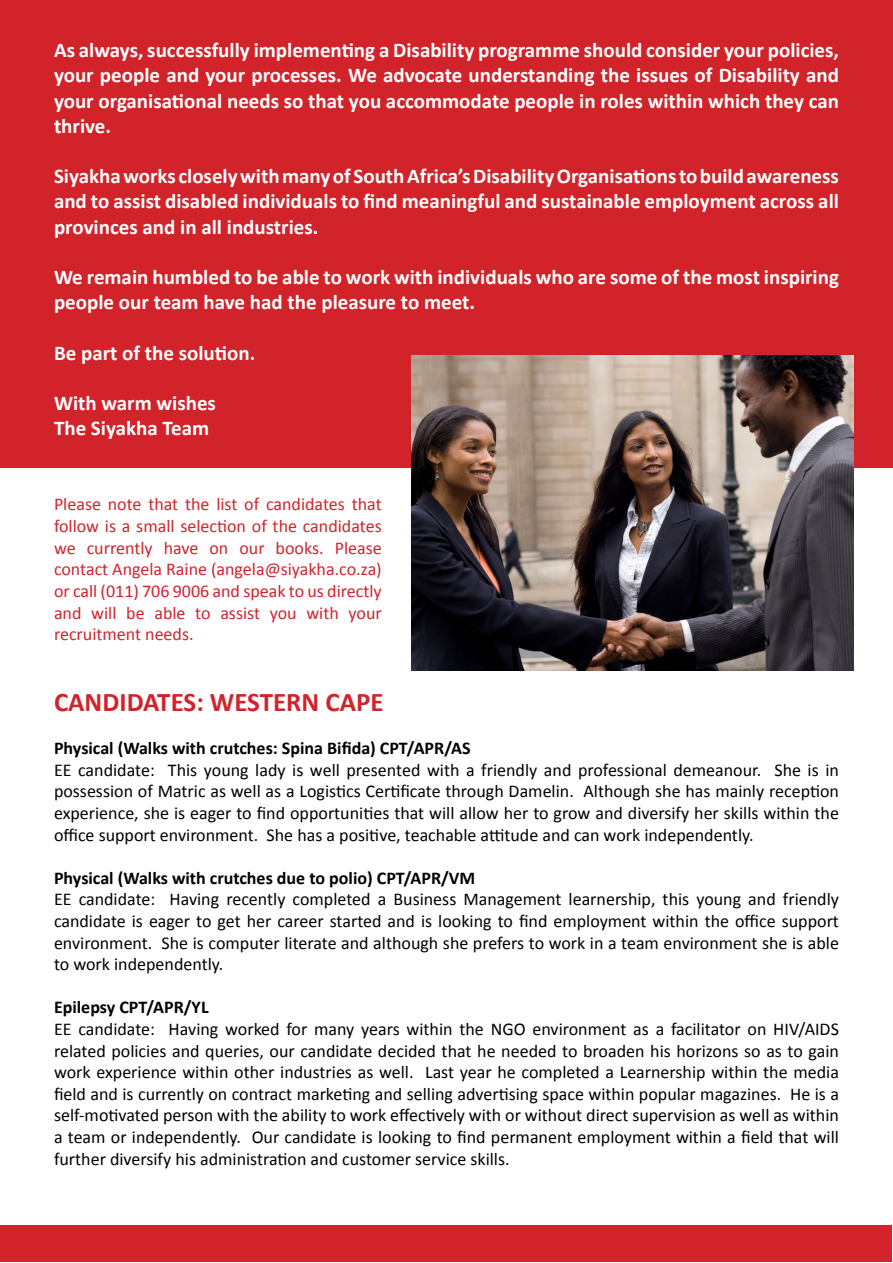
<style>
.page{position:relative;width:893px;height:1263px;background:#fff}
.page>*{position:absolute;margin:0;border:0;box-sizing:border-box;transform-origin:0 0}
.t1{font:700 27px "Calibri";color:#d2232a}
.t2{font:700 21px/25.2px "Calibri";color:#fff;text-align:justify}
.t3{font:18px/21.6px "Calibri";color:#000;text-align:justify}
.t4{font:18px/21.6px "Calibri";color:#d2232a;text-align:justify}
.t5{font:700 18px "Calibri";color:#000}
</style>
<div class="page">
<div style="left:0;top:0;width:893px;height:467px;background:#d2232a"></div>
<div style="left:1px;top:1225px;width:891px;height:37px;background:#d2232a"></div>
<img style="left:411px;top:356px;width:443px;height:314px">
<p class="t2" style="left:54px;top:38px;width:786px">As always, successfully implementing a Disability programme should consider your policies, your people and your processes. We advocate understanding the issues of Disability and your organisational needs so that you accommodate people in roles within which they can thrive.</p>
<p class="t2" style="left:54px;top:164px;width:786px">Siyakha works closely with many of South Africa’s Disability Organisations to build awareness and to assist disabled individuals to find meaningful and sustainable employment across all provinces and in all industries.</p>
<p class="t2" style="left:54px;top:264px;width:786px">We remain humbled to be able to work with individuals who are some of the most inspiring people our team have had the pleasure to meet.</p>
<p class="t2" style="left:54px;top:340px;width:203px">Be part of the solution.</p>
<p class="t2" style="left:54px;top:390px;width:163px">With warm wishes<br>The Siyakha Team</p>
<p class="t4" style="left:54px;top:494px;width:329px">Please note that the list of candidates that follow is a small selection of the candidates we currently have on our books. Please contact Angela Raine (angela@siyakha.co.za) or call (011) 706 9006 and speak to us directly and will be able to assist you with your recruitment needs.</p>
<h1 class="t1" style="left:54px;top:685px;width:104px">CAN DIDATES</h1>
<h1 class="t1" style="left:196px;top:685px;width:30px">: WESTERN</h1>
<h1 class="t1" style="left:325px;top:685px;width:57px">CAPE</h1>
<p class="t5" style="left:54px;top:737px;width:418px">Physical (Walks with crutches: Spina Bifida) CPT/APR/AS</p>
<p class="t3" style="left:54px;top:759px;width:786px">EE candidate: This young lady is well presented with a friendly and professional demeanour. She is in possession of Matric as well as a Logistics Certificate through Damelin. Although she has mainly reception experience, she is eager to find opportunities that will allow her to grow and diversify her skills within the office support environment. She has a positive, teachable attitude and can work independently.</p>
<p class="t5" style="left:54px;top:866px;width:423px">Physical (Walks with crutches due to polio) CPT/APR/VM</p>
<p class="t3" style="left:54px;top:888px;width:786px">EE candidate: Having recently completed a Business Management learnership, this young and friendly candidate is eager to get her career started and is looking to find employment within the office support environment. She is computer literate and although she prefers to work in a team environment she is able to work independently.</p>
<p class="t5" style="left:54px;top:996px;width:156px">Epilepsy CPT/APR/YL</p>
<p class="t3" style="left:54px;top:1018px;width:786px">EE candidate: Having worked for many years within the NGO environment as a facilitator on HIV/AIDS related policies and queries, our candidate decided that he needed to broaden his horizons so as to gain work experience within other industries as well. Last year he completed a Learnership within the media field and is currently on contract marketing and selling advertising space within popular magazines. He is a self-motivated person with the ability to work effectively with or without direct supervision as well as within a team or independently. Our candidate is looking to find permanent employment within a field that will further diversify his administration and customer service skills.</p>
</div>
